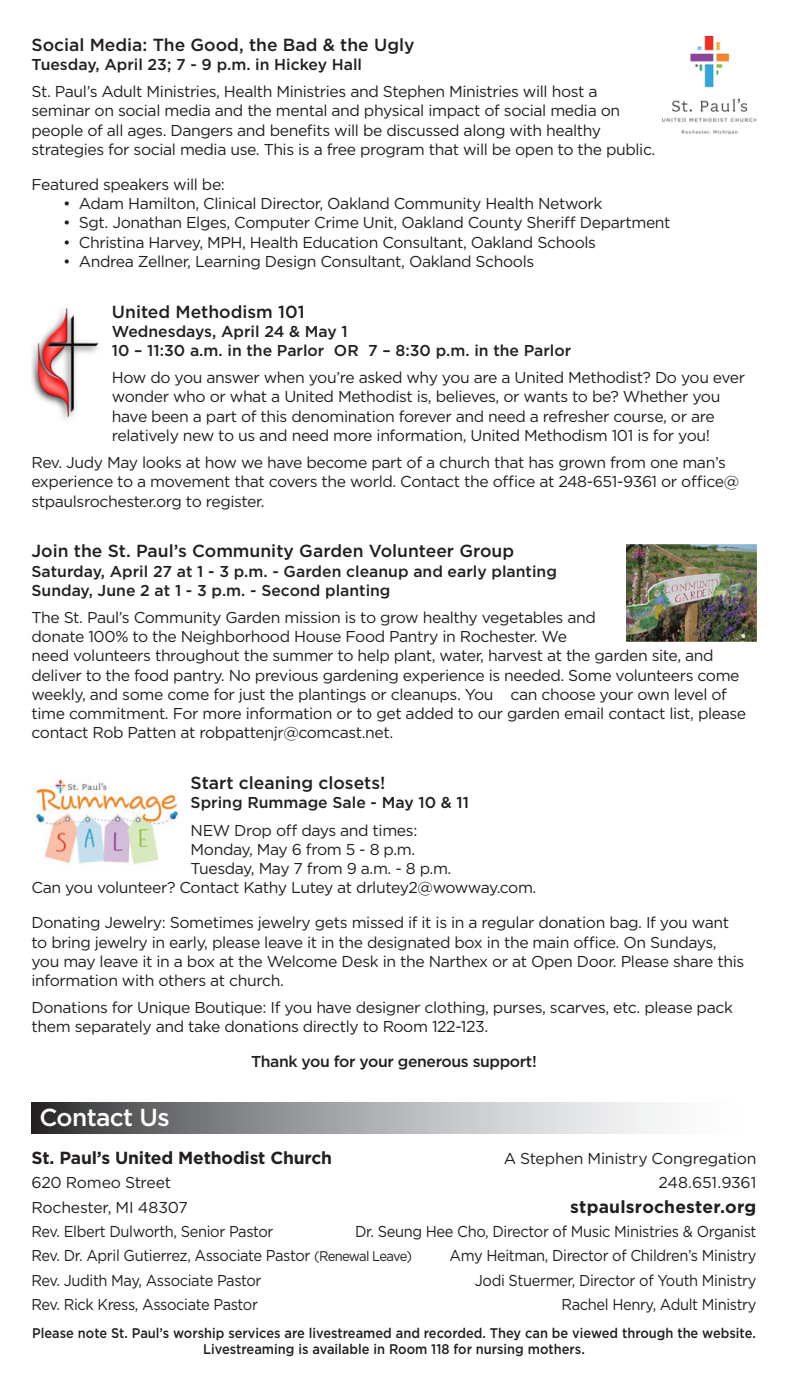
<style>
.page{position:relative;width:788px;height:1386px;background:#fff}
.page>*{position:absolute;margin:0;border:0;box-sizing:border-box;transform-origin:0 0}
.t1{font:500 24.5px "Gotham";letter-spacing:-.025em;color:#fff}
.Article_header{font:500 17.5px "Gotham";color:#231f20}
.t2{font:700 17.5px "Gotham";letter-spacing:-.01em;color:#231f20}
.t3{font:700 17.5px "Gotham";letter-spacing:.01em;color:#231f20}
.Article_body{font:15.75px/19.2px "Gotham";letter-spacing:-.025em;color:#231f20}
.Article_body-2{font:15.75px/24.5px "Gotham";letter-spacing:-.025em;color:#231f20;scale:.93 1}
.Article_date{font:500 15.75px "Gotham";color:#231f20}
.Article_body-3{font:500 15.75px "Gotham";letter-spacing:-.025em;color:#231f20}
.Article_body-4{font:15.75px "Gotham";letter-spacing:-.005em;color:#231f20}
.t4{font:500 14px/16.8px "Gotham";color:#231f20;text-align:center;scale:.92 1}
.s1{font-size:14px}
</style>
<div class="page">
<svg style="left:32px;top:1102px;width:628px;height:32px;background:#9f9fa2"></svg>
<img style="left:662px;top:37px;width:94px;height:96px">
<img style="left:36px;top:779px;width:142px;height:86px">
<img style="left:32px;top:307px;width:67px;height:113px">
<img style="left:626px;top:545px;width:130px;height:97px">
<p class="Article_header" style="left:32px;top:33px;width:384px">Social Media: The Good, the Bad &amp; the Ugly</p>
<p class="Article_date" style="left:32px;top:54px;width:332px">Tuesday, April 23; 7 - 9 p.m. in Hickey Hall</p>
<p class="Article_body" style="left:32px;top:82px;width:625px">St. Paul’s Adult Ministries, Health Ministries and Stephen Ministries will host a seminar on social media and the mental and physical impact of social media on people of all ages. Dangers and benefits will be discussed along with healthy strategies for social media use. This is a free program that will be open to the public.</p>
<p class="Article_body" style="left:32px;top:174px;width:195px">Featured speakers will be:</p>
<p class="Article_body" style="left:63px;top:194px;width:541px">• Adam Hamilton, Clinical Director, Oakland Community Health Network</p>
<p class="Article_body" style="left:63px;top:213px;width:609px">• Sgt. Jonathan Elges, Computer Crime Unit, Oakland County Sheriff Department</p>
<p class="Article_body" style="left:63px;top:232px;width:534px">• Christina Harvey, MPH, Health Education Consultant, Oakland Schools</p>
<p class="Article_body" style="left:63px;top:251px;width:473px">• Andrea Zellner, Learning Design Consultant, Oakland Schools</p>
<p class="Article_header" style="left:112px;top:300px;width:194px">United Methodism 101</p>
<p class="Article_date" style="left:112px;top:321px;width:237px">Wednesdays, April 24 &amp; May 1</p>
<p class="Article_date" style="left:112px;top:340px;width:461px">10 – 11:30 a.m. in the Parlor OR 7 – 8:30 p.m. in the Parlor</p>
<p class="Article_body" style="left:112px;top:368px;width:634px">How do you answer when you’re asked why you are a United Methodist? Do you ever wonder who or what a United Methodist is, believes, or wants to be? Whether you have been a part of this denomination forever and need a refresher course, or are relatively new to us and need more information, United Methodism 101 is for you!</p>
<p class="Article_body" style="left:32px;top:453px;width:709px">Rev. Judy May looks at how we have become part of a church that has grown from one man’s experience to a movement that covers the world. Contact the office at 248-651-9361 or office@ stpaulsrochester.org to register.</p>
<p class="Article_header" style="left:32px;top:540px;width:484px">Join the St. Paul’s Community Garden Volunteer Group</p>
<p class="Article_date" style="left:32px;top:561px;width:527px">Saturday, April 27 at 1 - 3 p.m. - Garden cleanup and early planting</p>
<p class="Article_date" style="left:32px;top:580px;width:360px">Sunday, June 2 at 1 - 3 p.m. - Second planting</p>
<p class="Article_body" style="left:32px;top:607px;width:716px">The St. Paul’s Community Garden mission is to grow healthy vegetables and<br>donate 100% to the Neighborhood House Food Pantry in Rochester. We<br>need volunteers throughout the summer to help plant, water, harvest at the garden site, and deliver to the food pantry. No previous gardening experience is needed. Some volunteers come weekly, and some come for just the plantings or cleanups. You can choose your own level of time commitment. For more information or to get added to our garden email contact list, please contact Rob Patten at robpattenjr@comcast.net.</p>
<p class="Article_header" style="left:191px;top:772px;width:196px">Start cleaning closets!</p>
<p class="Article_date" style="left:191px;top:793px;width:280px">Spring Rummage Sale - May 10 &amp; 11</p>
<p class="Article_body" style="left:191px;top:820px;width:228px">NEW Drop off days and times:</p>
<p class="Article_body" style="left:191px;top:839px;width:226px">Monday, May 6 from 5 - 8 p.m.</p>
<p class="Article_body" style="left:191px;top:859px;width:262px">Tuesday, May 7 from 9 a.m. - 8 p.m.</p>
<p class="Article_body" style="left:32px;top:878px;width:506px">Can you volunteer? Contact Kathy Lutey at drlutey2@wowway.com.</p>
<p class="Article_body" style="left:32px;top:913px;width:714px">Donating Jewelry: Sometimes jewelry gets missed if it is in a regular donation bag. If you want to bring jewelry in early, please leave it in the designated box in the main office. On Sundays, you may leave it in a box at the Welcome Desk in the Narthex or at Open Door. Please share this information with others at church.</p>
<p class="Article_body" style="left:32px;top:998px;width:703px">Donations for Unique Boutique: If you have designer clothing, purses, scarves, etc. please pack them separately and take donations directly to Room 122-123.</p>
<p class="Article_body-3" style="left:251px;top:1052px;width:287px">Thank you for your generous support!</p>
<h1 class="t1" style="left:39px;top:1101px;width:132px">Contact Us</h1>
<p class="t2" style="left:32px;top:1146px;width:302px">St. Paul’s United Methodist Church</p>
<p class="Article_body" style="left:503px;top:1148px;width:254px">A Stephen Ministry Congregation</p>
<p class="Article_body" style="left:32px;top:1173px;width:141px">620 Romeo Street</p>
<p class="Article_body-4" style="left:658px;top:1173px;width:99px">248.651.9361</p>
<p class="Article_body" style="left:32px;top:1197px;width:158px">Rochester, MI 48307</p>
<p class="t3" style="left:570px;top:1195px;width:188px">stpaulsrochester.org</p>
<p class="Article_body-2" style="left:355px;top:1219px;width:433px;text-align:right">Dr. Seung Hee Cho, Director of Music Ministries &amp; Organist Amy Heitman, Director of Children’s Ministry<br>Jodi Stuermer, Director of Youth Ministry<br>Rachel Henry, Adult Ministry</p>
<p class="t4" style="left:32px;top:1324px;width:788px">Please note St. Paul’s worship services are livestreamed and recorded. They can be viewed through the website.<br>Livestreaming is available in Room 118 for nursing mothers.</p>
<p class="Article_body-2" style="left:32px;top:1219px;width:410px">Rev. Elbert Dulworth, Senior Pastor<br>Rev. Dr. April Gutierrez, Associate Pastor <span class="s1">(Renewal Leave)<br></span>Rev. Judith May, Associate Pastor<br>Rev. Rick Kress, Associate Pastor</p>
</div>
